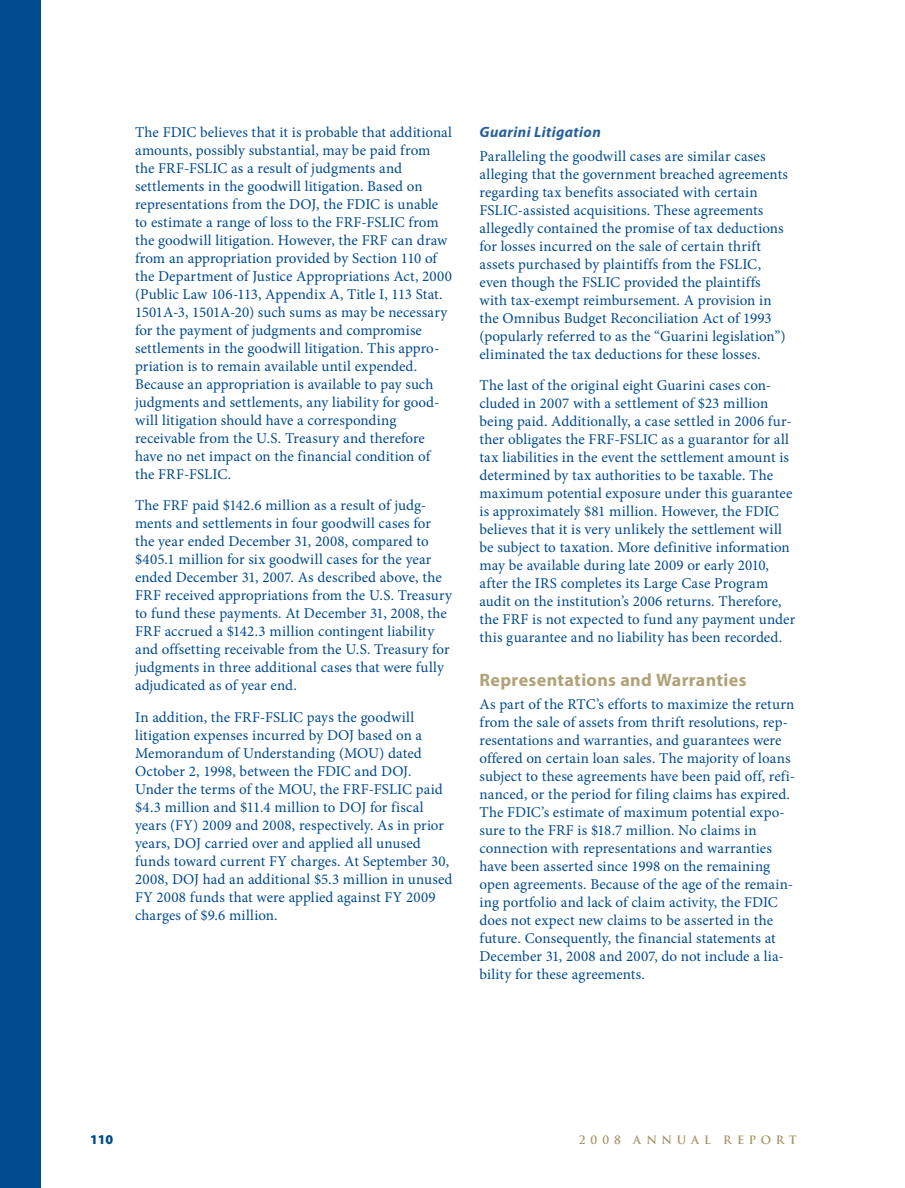
<style>
.page{position:relative;width:905px;height:1188px;background:#fff}
.page>*{position:absolute;margin:0;border:0;box-sizing:border-box;transform-origin:0 0}
.t1{font:700 18px "Myriad Pro";letter-spacing:.02em;color:#b1a279}
.t2{font:15px/18px "Minion Pro";letter-spacing:.005em;color:#004a8d}
.t3{font:italic 700 15px "Myriad Pro";letter-spacing:.025em;color:#27609d}
.t4{font:900 13.5px "Myriad Pro";color:#004a8d}
.t5{font:700 11.25px "Trajan Pro";letter-spacing:.435em;color:#a29161}
</style>
<div class="page">
<div style="left:0;top:0;width:40px;height:1188px;background:#004a8d"></div>
<p class="t2" style="left:135px;top:123px;width:318px">The FDIC believes that it is probable that additional amounts, possibly substantial, may be paid from the FRF-FSLIC as a result of judgments and settlements in the goodwill litigation. Based on representations from the DOJ, the FDIC is unable to estimate a range of loss to the FRF-FSLIC from the goodwill litigation. However, the FRF can draw from an appropriation provided by Section 110 of the Department of Justice Appropriations Act, 2000 (Public Law 106-113, Appendix A, Title I, 113 Stat.<br>1501A-3, 1501A-20) such sums as may be necessary for the payment of judgments and compromise settlements in the goodwill litigation. This appro&shy;priation is to remain available until expended.<br>Because an appropriation is available to pay such judgments and settlements, any liability for good&shy;will litigation should have a corresponding receivable from the U.S. Treasury and therefore have no net impact on the financial condition of the FRF-FSLIC.</p>
<p class="t2" style="left:135px;top:497px;width:318px">The FRF paid $142.6 million as a result of judg&shy;ments and settlements in four goodwill cases for the year ended December 31, 2008, compared to $405.1 million for six goodwill cases for the year ended December 31, 2007. As described above, the FRF received appropriations from the U.S. Treasury to fund these payments. At December 31, 2008, the FRF accrued a $142.3 million contingent liability and offsetting receivable from the U.S. Treasury for judgments in three additional cases that were fully adjudicated as of year end.</p>
<p class="t2" style="left:135px;top:708px;width:319px">In addition, the FRF-FSLIC pays the goodwill litigation expenses incurred by DOJ based on a Memorandum of Understanding (MOU) dated October 2, 1998, between the FDIC and DOJ.<br>Under the terms of the MOU, the FRF-FSLIC paid $4.3 million and $11.4 million to DOJ for fiscal years (FY) 2009 and 2008, respectively. As in prior years, DOJ carried over and applied all unused funds toward current FY charges. At September 30, 2008, DOJ had an additional $5.3 million in unused FY 2008 funds that were applied against FY 2009 charges of $9.6 million.</p>
<p class="t3" style="left:479px;top:122px;width:123px">Guarini Litigation</p>
<p class="t2" style="left:479px;top:147px;width:310px">Paralleling the goodwill cases are similar cases alleging that the government breached agreements regarding tax benefits associated with certain FSLIC-assisted acquisitions. These agreements allegedly contained the promise of tax deductions for losses incurred on the sale of certain thrift assets purchased by plaintiffs from the FSLIC, even though the FSLIC provided the plaintiffs with tax-exempt reimbursement. A provision in the Omnibus Budget Reconciliation Act of 1993 (popularly referred to as the “Guarini legislation”) eliminated the tax deductions for these losses.</p>
<p class="t2" style="left:479px;top:376px;width:317px">The last of the original eight Guarini cases con&shy;cluded in 2007 with a settlement of $23 million being paid. Additionally, a case settled in 2006 fur&shy;ther obligates the FRF-FSLIC as a guarantor for all tax liabilities in the event the settlement amount is determined by tax authorities to be taxable. The maximum potential exposure under this guarantee is approximately $81 million. However, the FDIC believes that it is very unlikely the settlement will be subject to taxation. More definitive information may be available during late 2009 or early 2010, after the IRS completes its Large Case Program audit on the institution’s 2006 returns. Therefore, the FRF is not expected to fund any payment under this guarantee and no liability has been recorded.</p>
<p class="t1" style="left:479px;top:668px;width:268px">Representations and Warranties</p>
<p class="t2" style="left:479px;top:696px;width:317px">As part of the RTC’s efforts to maximize the return from the sale of assets from thrift resolutions, rep&shy;resentations and warranties, and guarantees were offered on certain loan sales. The majority of loans subject to these agreements have been paid off, refi&shy;nanced, or the period for filing claims has expired.<br>The FDIC’s estimate of maximum potential expo&shy;sure to the FRF is $18.7 million. No claims in connection with representations and warranties have been asserted since 1998 on the remaining open agreements. Because of the age of the remain&shy;ing portfolio and lack of claim activity, the FDIC does not expect new claims to be asserted in the future. Consequently, the financial statements at December 31, 2008 and 2007, do not include a lia&shy;bility for these agreements.</p>
<p class="t4" style="left:90px;top:1131px;width:25px">110</p>
<p class="t5" style="left:579px;top:1133px;width:219px">2008 ANNUAL REPORT</p>
</div>
